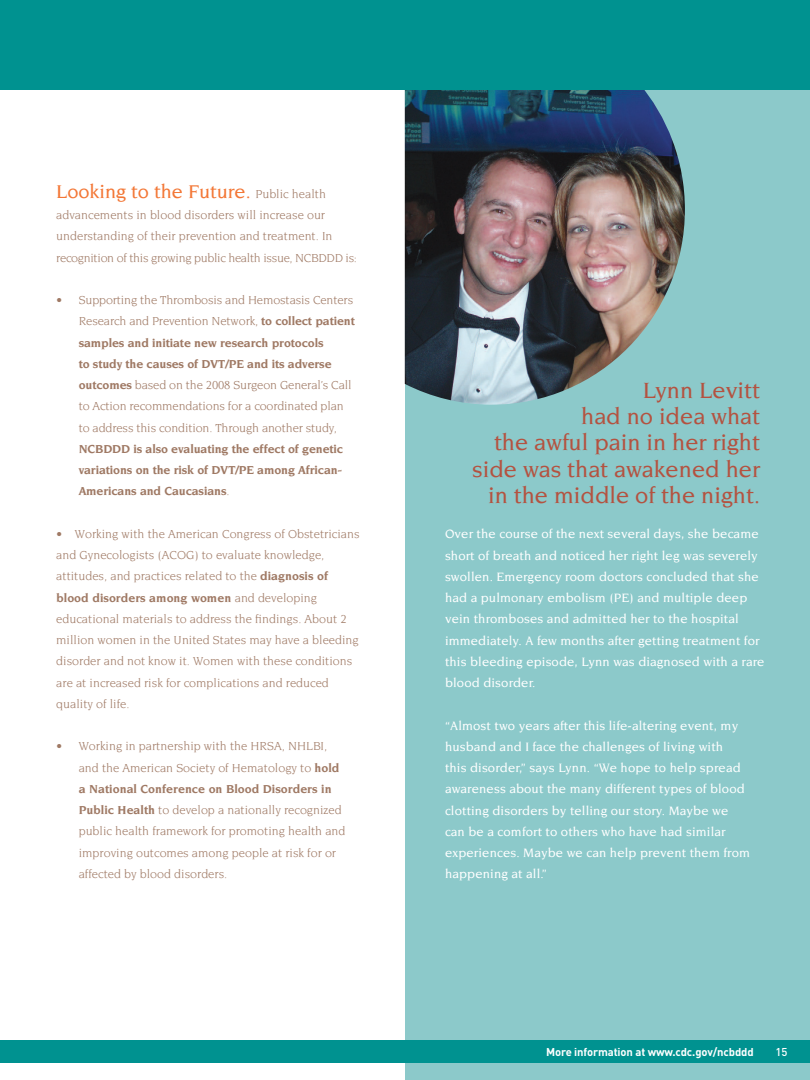
<style>
.page{position:relative;width:810px;height:1080px;background:#fff}
.page>*{position:absolute;margin:0;border:0;box-sizing:border-box;transform-origin:0 0}
.t1{font:500 23.75px/26.2px "Novarese Std";color:#b45240;text-align:right}
.t2{font:500 20px "Novarese Std";color:#f37736}
.t3{font:500 13.12px/21.2px "Novarese Std";letter-spacing:.01em;color:#fff}
.t4{font:12.5px/21.2px "Novarese Std";color:#9f7964}
.t5{font:700 12.5px/21.2px "Novarese Std";letter-spacing:-.01em;color:#9f7964}
.t6{font:700 11.25px "DIN";letter-spacing:-.01em;color:#fff}
.t7{font:500 11.25px "DIN";color:#fff}
.s1{font-weight:400;font-size:12.5px;color:#9f7964}
.s2{font-weight:400}
.s3{font-weight:700}
</style>
<div class="page">
<div style="left:405px;top:0;width:405px;height:1080px;background:#8cc9ca"></div>
<img style="left:405px;top:90px;width:280px;height:315px">
<div style="left:0;top:0;width:810px;height:90px;background:#009290"></div>
<div style="left:0;top:1041px;width:810px;height:22px;background:#009290"></div>
<p class="t2" style="left:56px;top:180px;width:271px">Looking to the Future. <span class="s1">Public health</span></p>
<p class="t4" style="left:56px;top:204px;width:302px">advancements in blood disorders will increase our understanding of their prevention and treatment. In recognition of this growing public health issue, NCBDDD is:</p>
<p class="t5" style="left:79px;top:289px;width:278px;text-indent:-22px"><span class="s2">• Supporting the Thrombosis and Hemostasis Centers Research and Prevention Network,</span> to collect patient samples and initiate new research protocols<br>to study the causes of DVT/PE and its adverse outcomes <span class="s2">based on the 2008 Surgeon General’s Call to Action recommendations for a coordinated plan to address this condition. Through another study, </span>NCBDDD is also evaluating the effect of genetic variations on the risk of DVT/PE among African-Americans and Caucasians<span class="s2">.</span></p>
<p class="t4" style="left:56px;top:523px;width:305px">• Working with the American Congress of Obstetricians and Gynecologists (ACOG) to evaluate knowledge, attitudes, and practices related to the <span class="s3">diagnosis of blood disorders among women</span> and developing educational materials to address the findings. About 2 million women in the United States may have a bleeding disorder and not know it. Women with these conditions are at increased risk for complications and reduced quality of life.</p>
<p class="t4" style="left:79px;top:735px;width:268px;text-indent:-22px">• Working in partnership with the HRSA, NHLBI, and the American Society of Hematology to <span class="s3">hold a National Conference on Blood Disorders in Public Health</span> to develop a nationally recognized public health framework for promoting health and improving outcomes among people at risk for or</p>
<p class="t4" style="left:79px;top:863px;width:150px">affected by blood disorders.</p>
<p class="t1" style="left:472px;top:377px;width:289px">Lynn Levitt<br>had no idea what<br>the awful pain in her right side was that awakened her in the middle of the night.</p>
<p class="t3" style="left:445px;top:523px;width:321px">Over the course of the next several days, she became short of breath and noticed her right leg was severely swollen. Emergency room doctors concluded that she had a pulmonary embolism (PE) and multiple deep vein thromboses and admitted her to the hospital immediately. A few months after getting treatment for this bleeding episode, Lynn was diagnosed with a rare blood disorder.</p>
<p class="t3" style="left:445px;top:715px;width:307px">“Almost two years after this life-altering event, my husband and I face the challenges of living with<br>this disorder,” says Lynn. “We hope to help spread awareness about the many different types of blood clotting disorders by telling our story. Maybe we can be a comfort to others who have had similar experiences. Maybe we can help prevent them from happening at all.”</p>
<p class="t6" style="left:546px;top:1045px;width:209px">More information at www.cdc.gov/ncbddd</p>
<p class="t7" style="left:776px;top:1045px;width:13px">15</p>
</div>
